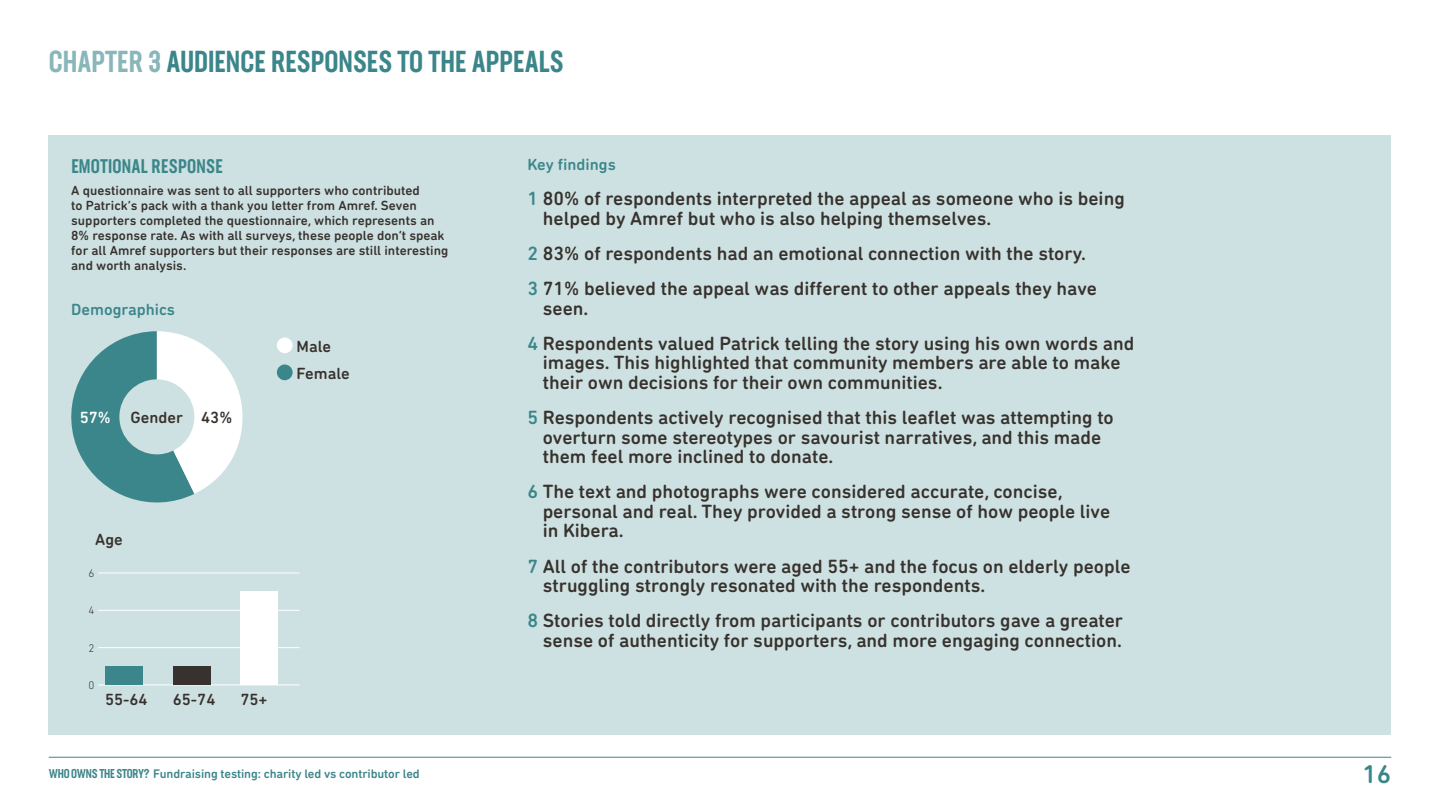
<style>
.page{position:relative;width:1440px;height:810px;background:#fff}
.page>*{position:absolute;margin:0;border:0;box-sizing:border-box;transform-origin:0 0}
.t1{font:500 30px "Neusa Next Std Compact";color:#3b868a}
.t2{font:500 26.25px "DIN Next Rounded LT Pro";color:#3b868a}
.t3{font:500 19.5px/19.5px "DIN Next Rounded LT Pro";color:#37322d}
.t4{font:500 19.5px "Neusa Next Std Compact";letter-spacing:.01em;color:#3b868a}
.t5{font:500 16.5px/27px "DIN Next Rounded LT Pro";color:#37322d}
.t6{font:500 16.5px "DIN Next Rounded LT Pro";color:#3b868a}
.t7{font:500 13.5px/15px "DIN Next Rounded LT Pro";color:#37322d}
.t8{font:500 12.67px "DIN Next Rounded LT Pro";letter-spacing:-.01em;color:#3b868a}
.t9{font:300 11.25px "DIN Next Rounded LT Pro";color:#37322d}
.s1{color:#89b6b9}
.s2{color:#fff}
.s3{color:#3b868a}
.s4{font-family:"Neusa Next Std Compact"}
</style>
<div class="page">
<div style="left:49px;top:135px;width:1342px;height:600px;background:#cee1e2"></div>
<hr style="left:49px;top:757px;width:1342px;height:1px;background:#3b868a">
<svg style="left:71px;top:331px;width:172px;height:172px"></svg>
<div style="left:119px;top:379px;width:75px;height:75px;background:#cee1e2;border-radius:50%"></div>
<div style="left:277px;top:338px;width:16px;height:15px;background:#fff;border-radius:50%"></div>
<div style="left:277px;top:364px;width:16px;height:16px;background:#3b868a;border-radius:50%"></div>
<hr style="left:98px;top:573px;width:201px;height:1px;background:#fff">
<hr style="left:98px;top:610px;width:201px;height:1px;background:#fff">
<hr style="left:98px;top:685px;width:201px;height:1px;background:#fff">
<hr style="left:98px;top:647px;width:201px;height:1px;background:#fff">
<div style="left:105px;top:666px;width:38px;height:19px;background:#3b868a"></div>
<div style="left:173px;top:666px;width:37px;height:19px;background:#37322d"></div>
<div style="left:240px;top:591px;width:38px;height:94px;background:#fff"></div>
<h1 class="t1" style="left:49px;top:42px;width:516px"><span class="s1">CHAPTER 3</span> AUDIENCE RESPONSES TO THE APPEALS</h1>
<p class="t4" style="left:71px;top:153px;width:153px">EMOTIONAL RESPONSE</p>
<p class="t7" style="left:71px;top:183px;width:379px">A questionnaire was sent to all supporters who contributed<br>to Patrick’s pack with a thank you letter from Amref. Seven supporters completed the questionnaire, which represents an 8% response rate. As with all surveys, these people don’t speak for all Amref supporters but their responses are still interesting and worth analysis.</p>
<p class="t6" style="left:71px;top:300px;width:105px">Demographics</p>
<p class="t5" style="left:80px;top:404px;width:154px"><span class="s2">57%</span> Gender 43%</p>
<p class="t5" style="left:297px;top:333px;width:55px">Male<br>Female</p>
<p class="t5" style="left:95px;top:526px;width:29px">Age</p>
<p class="t9" style="left:88px;top:567px;width:7px">6</p>
<p class="t9" style="left:88px;top:604px;width:7px">4</p>
<p class="t9" style="left:88px;top:641px;width:7px">2</p>
<p class="t9" style="left:88px;top:679px;width:7px">0</p>
<p class="t5" style="left:105px;top:686px;width:44px">55-64</p>
<p class="t5" style="left:173px;top:686px;width:44px">65-74</p>
<p class="t5" style="left:240px;top:686px;width:29px">75+</p>
<p class="t6" style="left:528px;top:155px;width:90px">Key findings</p>
<p class="t3" style="left:543px;top:189px;width:583px;text-indent:-15px"><span class="s3">1</span> 80% of respondents interpreted the appeal as someone who is being helped by Amref but who is also helping themselves.</p>
<p class="t3" style="left:527px;top:235px;width:571px;line-height:35.2px"><span class="s3">2</span> 83% of respondents had an emotional connection with the story.<br><span class="s3">3</span> 71% believed the appeal was different to other appeals they have</p>
<p class="t3" style="left:527px;top:290px;width:608px;line-height:35.2px;text-indent:15px">seen.<br><span class="s3">4</span> Respondents valued Patrick telling the story using his own words and</p>
<p class="t3" style="left:543px;top:353px;width:579px">images. This highlighted that community members are able to make their own decisions for their own communities.</p>
<p class="t3" style="left:543px;top:408px;width:572px;text-indent:-15px"><span class="s3">5</span> Respondents actively recognised that this leaflet was attempting to overturn some stereotypes or savourist narratives, and this made them feel more inclined to donate.</p>
<p class="t3" style="left:543px;top:482px;width:569px;text-indent:-15px"><span class="s3">6</span> The text and photographs were considered accurate, concise, personal and real. They provided a strong sense of how people live in Kibera.</p>
<p class="t3" style="left:543px;top:556px;width:589px;text-indent:-15px"><span class="s3">7</span> All of the contributors were aged 55+ and the focus on elderly people struggling strongly resonated with the respondents.</p>
<p class="t3" style="left:527px;top:611px;width:597px;text-align:right"><span class="s3">8</span> Stories told directly from participants or contributors gave a greater sense of authenticity for supporters, and more engaging connection.</p>
<p class="t8" style="left:49px;top:766px;width:372px"><span class="s4">WHO OWNS THE STORY?</span> Fundraising testing: charity led vs contributor led</p>
<h2 class="t2" style="left:1362px;top:759px;width:30px">16</h2>
</div>
